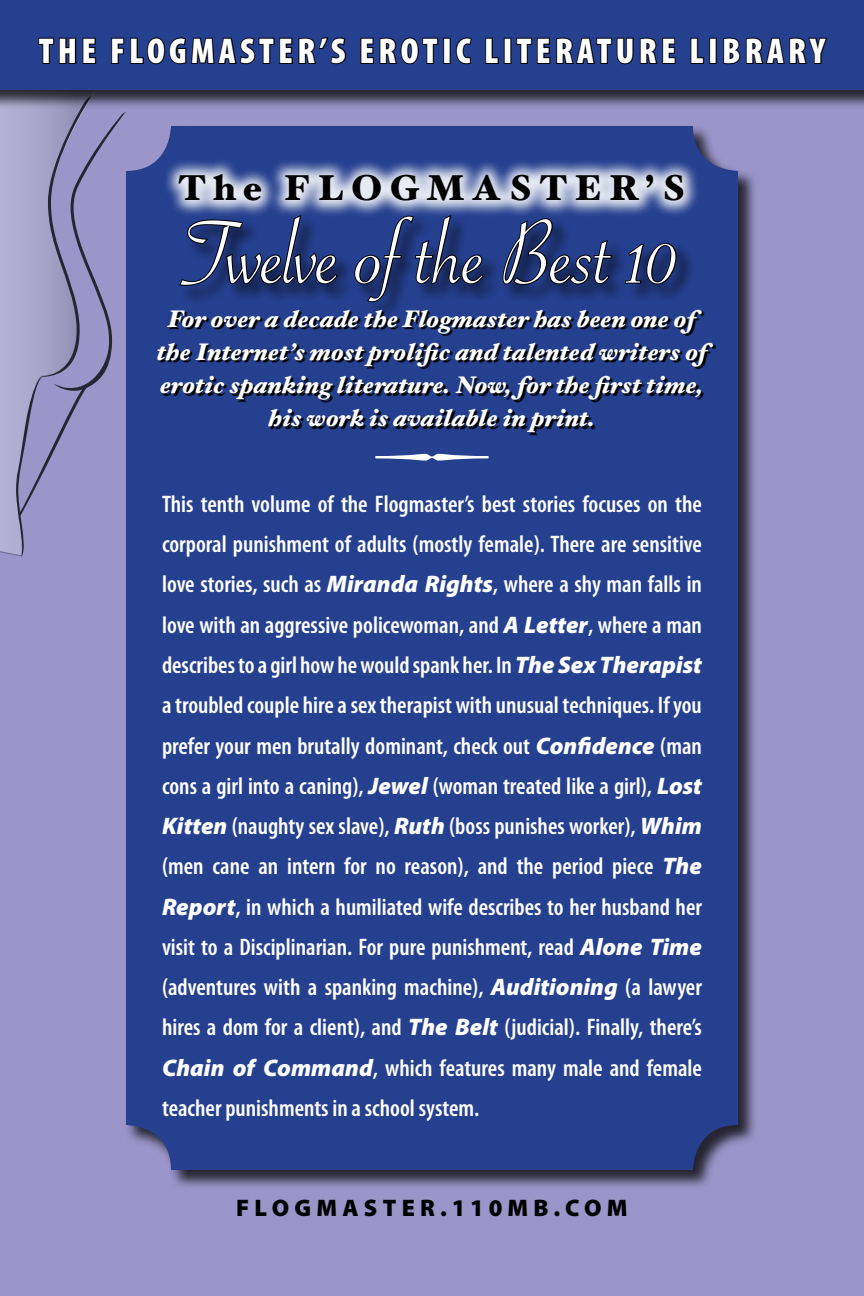
<style>
.page{position:relative;width:864px;height:1296px;background:#9b95c9}
.page>*{position:absolute;margin:0;border:0;box-sizing:border-box;transform-origin:0 0}
.t1{font:96px "Savoye Let Plain";color:#fff}
.t2{font:900 condensed 36px "Myriad Pro";letter-spacing:.12em;color:#fff}
.t3{font:900 36px "Hoefler Text";letter-spacing:.2em;color:#000}
.t4{font:600 condensed 24px/40.2px "Myriad Pro";color:#fff;text-align:justify}
.t5{font:italic 900 24px/33px "Hoefler Text";color:#fff;text-align:center}
.t6{font:900 24px "Myriad Pro";letter-spacing:.22em;color:#000}
.s1{font-weight:900;font-style:italic;font-stretch:normal}
</style>
<div class="page">
<div style="left:0;top:116px;width:16px;height:440px;background:#b4b0d5"></div>
<div style="left:125px;top:125px;width:639px;height:1071px;background:#000;opacity:.75"></div>
<div style="left:126px;top:126px;width:612px;height:1044px;background:#25408f;border-radius:45px"></div>
<div style="left:178px;top:213px;width:686px;height:164px;background:#000;opacity:.65"></div>
<svg style="left:353px;top:277px;width:132px;height:26px"></svg>
<svg style="left:502px;top:277px;width:111px;height:9px"></svg>
<svg style="left:623px;top:277px;width:55px;height:8px"></svg>
<svg style="left:347px;top:311px;width:443px;height:151px"></svg>
<div style="left:160px;top:156px;width:659px;height:121px;background:#fff;opacity:.9"></div>
<div style="left:0;top:0;width:864px;height:116px;background:#000;opacity:.75"></div>
<div style="left:0;top:0;width:864px;height:90px;background:#25408f"></div>
<svg style="left:16px;top:37px;width:331px;height:521px"></svg>
<svg style="left:360px;top:37px;width:79px;height:28px"></svg>
<div style="left:443px;top:38px;width:8px;height:26px;border:2px solid #000"></div>
<svg style="left:455px;top:37px;width:17px;height:28px"></svg>
<svg style="left:485px;top:37px;width:14px;height:27px"></svg>
<div style="left:504px;top:38px;width:7px;height:26px;border:2px solid #000"></div>
<svg style="left:516px;top:37px;width:160px;height:28px"></svg>
<svg style="left:690px;top:37px;width:15px;height:27px"></svg>
<div style="left:709px;top:38px;width:8px;height:26px;border:2px solid #000"></div>
<svg style="left:723px;top:37px;width:105px;height:28px"></svg>
<svg style="left:375px;top:453px;width:114px;height:8px"></svg>
<h2 class="t2" style="left:39px;top:28px;width:788px">THE FLOGMASTER’S EROTIC LITERATURE LIBRARY</h2>
<h2 class="t3" style="left:178px;top:167px;width:503px">THE FLOGMAST ER’S</h2>
<h1 class="t1" style="left:184px;top:189px;width:497px">Twelve of the Best 10</h1>
<p class="t5" style="left:157px;top:302px;width:564px">For over a decade the Flogmaster has been one of the Internet’s most prolific and talented writers of erotic spanking literature. Now, for the first time, his work is available in print.</p>
<p class="t4" style="left:162px;top:483px;width:542px">This tenth volume of the Flogmaster’s best stories focuses on the corporal punishment of adults (mostly female). There are sensitive love stories, such as <span class="s1">Miranda Rights</span>, where a shy man falls in love with an aggressive policewoman, and <span class="s1">A Letter</span>, where a man describes to a girl how he would spank her. In <span class="s1">The Sex Therapist </span>a troubled couple hire a sex therapist with unusual techniques. If you prefer your men brutally dominant, check out <span class="s1">Confidence</span> (man cons a girl into a caning), <span class="s1">Jewel</span> (woman treated like a girl), <span class="s1">Lost Kitten</span> (naughty sex slave), <span class="s1">Ruth</span> (boss punishes worker), <span class="s1">Whim </span>(men cane an intern for no reason), and the period piece <span class="s1">The Report</span>, in which a humiliated wife describes to her husband her visit to a Disciplinarian. For pure punishment, read <span class="s1">Alone Time </span>(adventures with a spanking machine), <span class="s1">Auditioning</span> (a lawyer hires a dom for a client), and <span class="s1">The Belt</span> (judicial). Finally, there’s <span class="s1">Chain of Command</span>, which features many male and female teacher punishments in a school system.</p>
<p class="t6" style="left:236px;top:1192px;width:393px">FLOGMASTER.110MB.COM</p>
</div>
